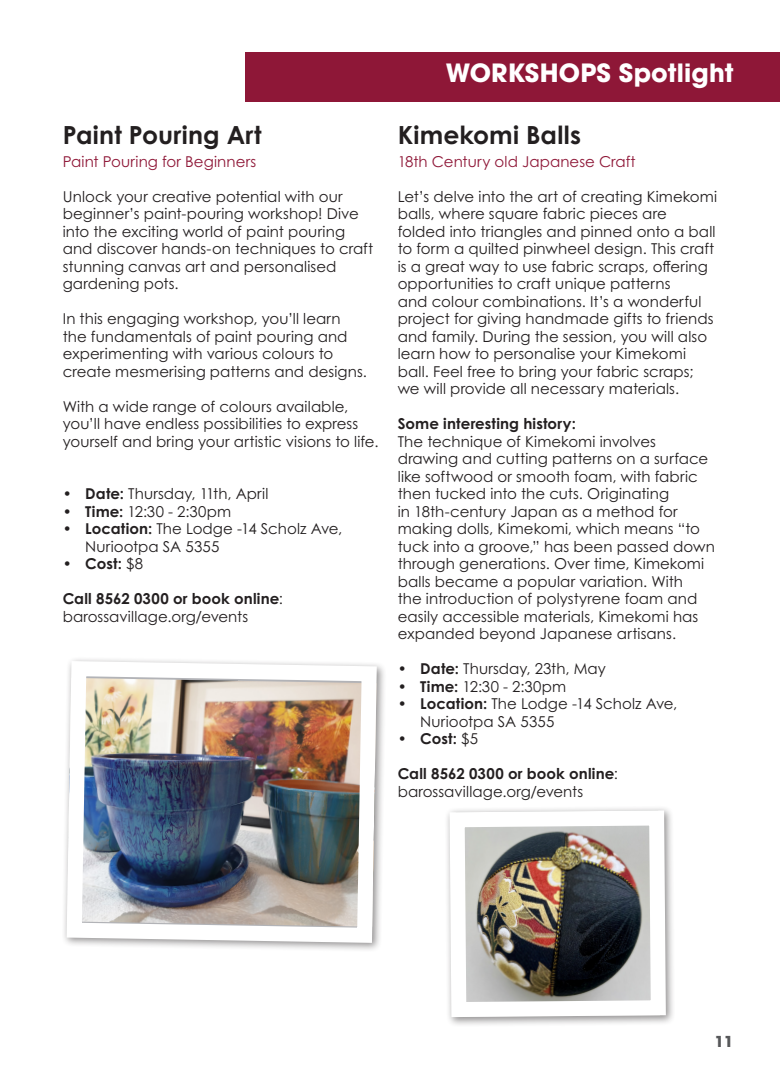
<style>
.page{position:relative;width:780px;height:1088px;background:#fff}
.page>*{position:absolute;margin:0;border:0;box-sizing:border-box;transform-origin:0 0}
.t1{font:700 25px "Century Gothic Pro";letter-spacing:.01em;color:#231f20}
.t2{font:700 25px "ITC Avant Garde Pro";letter-spacing:.005em;color:#fff}
.t3{font:15px/17.5px "Century Gothic Pro";letter-spacing:.005em;color:#231f20}
.t4{font:15px "Century Gothic Pro";letter-spacing:.005em;color:#8f1838}
.t5{font:700 15px "Century Gothic Pro";letter-spacing:.01em;color:#231f20}
.t6{font:700 15px "ITC Avant Garde Pro";color:#57585a}
.s1{font-weight:700}
.s2{font-weight:400}
</style>
<div class="page">
<div style="left:245px;top:53px;width:535px;height:49px;background:#8e1737"></div>
<div style="left:62px;top:656px;width:325px;height:297px;background:#231f20;opacity:.5"></div>
<img style="left:83px;top:678px;width:277px;height:249px">
<div style="left:67px;top:661px;width:309px;height:282px;border:15px solid #fff;border-radius:5px"></div>
<div style="left:444px;top:805px;width:232px;height:222px;background:#231f20;opacity:.5"></div>
<img style="left:465px;top:826px;width:184px;height:175px">
<div style="left:449px;top:810px;width:216px;height:207px;border:15px solid #fff;border-radius:2px"></div>
<p class="t1" style="left:63px;top:120px;width:200px">Paint Pouring Art</p>
<p class="t4" style="left:63px;top:152px;width:195px">Paint Pouring for Beginners</p>
<p class="t3" style="left:63px;top:187px;width:312px">Unlock your creative potential with our beginner’s paint-pouring workshop! Dive into the exciting world of paint pouring and discover hands-on techniques to craft stunning canvas art and personalised gardening pots.</p>
<p class="t3" style="left:63px;top:310px;width:306px">In this engaging workshop, you’ll learn the fundamentals of paint pouring and experimenting with various colours to create mesmerising patterns and designs.</p>
<p class="t3" style="left:63px;top:397px;width:317px">With a wide range of colours available, you’ll have endless possibilities to express yourself and bring your artistic visions to life.</p>
<p class="t3" style="left:63px;top:485px;width:207px"><span class="s1">• Date:</span> Thursday, 11th, April</p>
<p class="t3" style="left:63px;top:502px;width:170px"><span class="s1">• Time:</span> 12:30 - 2:30pm</p>
<p class="t3" style="left:85px;top:520px;width:258px;text-indent:-23px"><span class="s1">• Location:</span> The Lodge -14 Scholz Ave,<br>Nuriootpa SA 5355</p>
<p class="t5" style="left:63px;top:554px;width:82px">• Cost: <span class="s2">$8</span></p>
<p class="t3" style="left:63px;top:590px;width:222px"><span class="s1">Call 8562 0300 or book online</span>: barossavillage.org/events</p>
<p class="t2" style="left:446px;top:56px;width:289px">WORKSHOPS Spotlight</p>
<p class="t1" style="left:398px;top:120px;width:185px">Kimekomi Balls</p>
<p class="t4" style="left:398px;top:152px;width:239px">18th Century old Japanese Craft</p>
<p class="t3" style="left:398px;top:187px;width:321px">Let’s delve into the art of creating Kimekomi balls, where square fabric pieces are folded into triangles and pinned onto a ball to form a quilted pinwheel design. This craft is a great way to use fabric scraps, offering opportunities to craft unique patterns<br>and colour combinations. It’s a wonderful project for giving handmade gifts to friends and family. During the session, you will also learn how to personalise your Kimekomi ball. Feel free to bring your fabric scraps; we will provide all necessary materials.</p>
<p class="t5" style="left:398px;top:414px;width:180px">Some interesting history:</p>
<p class="t3" style="left:398px;top:432px;width:319px">The technique of Kimekomi involves drawing and cutting patterns on a surface like softwood or smooth foam, with fabric then tucked into the cuts. Originating<br>in 18th-century Japan as a method for making dolls, Kimekomi, which means “to tuck into a groove,” has been passed down through generations. Over time, Kimekomi balls became a popular variation. With<br>the introduction of polystyrene foam and easily accessible materials, Kimekomi has expanded beyond Japanese artisans.</p>
<p class="t3" style="left:398px;top:660px;width:209px"><span class="s1">• Date:</span> Thursday, 23th, May</p>
<p class="t3" style="left:398px;top:677px;width:170px"><span class="s1">• Time:</span> 12:30 - 2:30pm</p>
<p class="t3" style="left:420px;top:695px;width:258px;text-indent:-22px"><span class="s1">• Location:</span> The Lodge -14 Scholz Ave,<br>Nuriootpa SA 5355</p>
<p class="t5" style="left:398px;top:729px;width:82px">• Cost: <span class="s2">$5</span></p>
<p class="t3" style="left:398px;top:765px;width:222px"><span class="s1">Call 8562 0300 or book online</span>: barossavillage.org/events</p>
<p class="t6" style="left:714px;top:1031px;width:20px">11</p>
</div>
